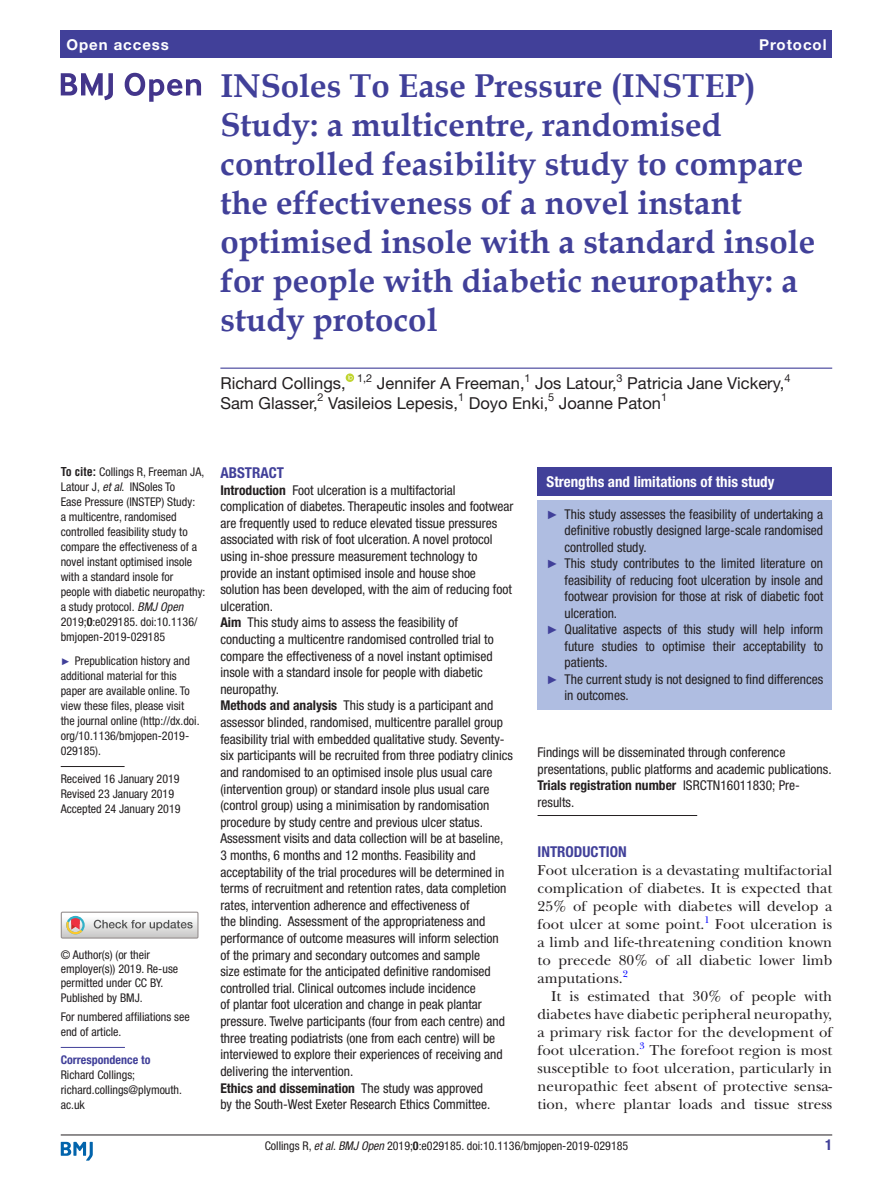
<style>
.page{position:relative;width:893px;height:1191px;background:#fff}
.page>*{position:absolute;margin:0;border:0;box-sizing:border-box;transform-origin:0 0}
.t1{font:700 33px/39px "Book Antiqua";color:#414099}
.t2{font:16.5px "Helvetica Neue LT Std";color:#231f20}
.t3{font:15px/18px "New Baskerville";color:#231f20;text-align:justify}
.t4{font:700 condensed 15px "Helvetica Neue LT Std";color:#fff}
.t5{font:700 condensed 15px "Helvetica Neue LT Std";color:#414099}
.t6{font:700 15px "Helvetica Neue LT Std";letter-spacing:.065em;color:#fff}
.t7{font:condensed 13.5px/16.6px "Helvetica Neue LT Std";color:#231f20}
.t8{font:condensed 12px/15px "Helvetica Neue LT Std";color:#231f20}
.t9{font:700 condensed 12px "Helvetica Neue LT Std";color:#414099}
.t10{font:10.95px "Helvetica Neue LT Std";color:#231f20}
.t11{font:9.9px "New Baskerville";color:#00f}
.s1{font-family:"Helvetica LT Std";font-weight:700}
.s2{font-style:italic}
.s3{font-weight:700}
.s4{font-family:"Arial";font-stretch:normal;font-size:9.75px;color:#414099}
.s5{font-family:"Arial";font-stretch:normal;font-size:12px;color:#414099}
</style>
<div class="page">
<hr style="left:61px;top:1134px;width:771px;height:1px;background:#231f20">
<svg style="left:61px;top:1141px;width:32px;height:19px"></svg>
<div style="left:61px;top:31px;width:771px;height:27px;background:#414099"></div>
<hr style="left:220px;top:367px;width:612px;height:2px;background:#414099">
<svg style="left:346px;top:373px;width:8px;height:9px"></svg>
<hr style="left:61px;top:766px;width:64px;height:1px;background:#231f20">
<hr style="left:61px;top:1047px;width:64px;height:1px;background:#414099">
<svg style="left:61px;top:73px;width:52px;height:27px"></svg>
<svg style="left:125px;top:73px;width:76px;height:29px"></svg>
<div style="left:61px;top:911px;width:138px;height:27px;border:1px solid #969090"></div>
<svg style="left:61px;top:912px;width:137px;height:26px"></svg>
<hr style="left:538px;top:815px;width:159px;height:1px;background:#231f20">
<div style="left:538px;top:467px;width:294px;height:29px;background:#414099"></div>
<div style="left:538px;top:500px;width:294px;height:209px;background:#afbde1"></div>
<p class="t6" style="left:66px;top:35px;width:104px">Open access</p>
<p class="t6" style="left:759px;top:35px;width:69px">Protocol</p>
<p class="t1" style="left:220px;top:66px;width:596px">INSoles To Ease Pressure (INSTEP)<br>Study: a multicentre, randomised controlled feasibility study to compare the effectiveness of a novel instant optimised insole with a standard insole for people with diabetic neuropathy: a study protocol</p>
<p class="t2" style="left:220px;top:374px;width:127px">Richard Collings,</p>
<p class="t10" style="left:357px;top:371px;width:17px">1,2</p>
<p class="t2" style="left:377px;top:374px;width:149px">Jennifer A Freeman,</p>
<p class="t10" style="left:525px;top:371px;width:8px">1</p>
<p class="t2" style="left:535px;top:374px;width:83px">Jos Latour,</p>
<p class="t10" style="left:617px;top:371px;width:8px">3</p>
<p class="t2" style="left:627px;top:374px;width:159px">Patricia Jane Vickery,</p>
<p class="t10" style="left:784px;top:371px;width:8px">4</p>
<p class="t2" style="left:220px;top:393px;width:99px">Sam Glasser,</p>
<p class="t10" style="left:318px;top:391px;width:8px">2</p>
<p class="t2" style="left:328px;top:393px;width:131px">Vasileios Lepesis,</p>
<p class="t10" style="left:458px;top:391px;width:8px">1</p>
<p class="t2" style="left:469px;top:393px;width:81px">Doyo Enki,</p>
<p class="t10" style="left:548px;top:391px;width:8px">5</p>
<p class="t2" style="left:559px;top:393px;width:104px">Joanne Paton</p>
<p class="t10" style="left:661px;top:391px;width:8px">1</p>
<p class="t8" style="left:61px;top:464px;width:146px"><span class="s1">To cite:</span> Collings R, Freeman JA,<br>Latour J, <span class="s2">et al</span>. INSoles To<br>Ease Pressure (INSTEP) Study:<br>a multicentre, randomised controlled feasibility study to compare the effectiveness of a novel instant optimised insole with a standard insole for people with diabetic neuropathy: a study protocol. <span class="s2">BMJ Open<br></span>2019;<span class="s3">0</span>:e029185. doi:10.1136/ bmjopen-2019-029185</p>
<p class="t8" style="left:61px;top:653px;width:140px"><span class="s4">►</span> Prepublication history and additional material for this paper are available online. To view these files, please visit the journal online (http://dx.doi. org/10.1136/bmjopen-2019-<br>029185).</p>
<p class="t8" style="left:61px;top:771px;width:121px">Received 16 January 2019<br>Revised 23 January 2019<br>Accepted 24 January 2019</p>
<p class="t8" style="left:61px;top:947px;width:119px;line-height:14.4px">© Author(s) (or their employer(s)) 2019. Re-use permitted under CC BY.<br>Published by BMJ.</p>
<p class="t8" style="left:61px;top:1009px;width:130px">For numbered affiliations see end of article.</p>
<p class="t9" style="left:61px;top:1052px;width:91px">Correspondence to</p>
<p class="t8" style="left:61px;top:1067px;width:123px">Richard Collings; richard.collings@plymouth. ac.uk</p>
<p class="t5" style="left:220px;top:463px;width:65px">Abstract</p>
<p class="t7" style="left:220px;top:481px;width:295px"><span class="s3">Introduction</span> Foot ulceration is a multifactorial complication of diabetes. Therapeutic insoles and footwear are frequently used to reduce elevated tissue pressures associated with risk of foot ulceration. A novel protocol using in-shoe pressure measurement technology to provide an instant optimised insole and house shoe solution has been developed, with the aim of reducing foot ulceration.<br><span class="s3">Aim</span> This study aims to assess the feasibility of conducting a multicentre randomised controlled trial to compare the effectiveness of a novel instant optimised insole with a standard insole for people with diabetic neuropathy.<br><span class="s3">Methods and analysis</span> This study is a participant and assessor blinded, randomised, multicentre parallel group feasibility trial with embedded qualitative study. Seventy&shy;six participants will be recruited from three podiatry clinics and randomised to an optimised insole plus usual care (intervention group) or standard insole plus usual care (control group) using a minimisation by randomisation procedure by study centre and previous ulcer status.<br>Assessment visits and data collection will be at baseline,<br>3 months, 6 months and 12 months. Feasibility and acceptability of the trial procedures will be determined in terms of recruitment and retention rates, data completion rates, intervention adherence and effectiveness of<br>the blinding. Assessment of the appropriateness and performance of outcome measures will inform selection<br>of the primary and secondary outcomes and sample<br>size estimate for the anticipated definitive randomised controlled trial. Clinical outcomes include incidence<br>of plantar foot ulceration and change in peak plantar pressure. Twelve participants (four from each centre) and three treating podiatrists (one from each centre) will be interviewed to explore their experiences of receiving and delivering the intervention.<br><span class="s3">Ethics and dissemination</span> The study was approved<br>by the South-West Exeter Research Ethics Committee.</p>
<p class="t4" style="left:547px;top:472px;width:229px">Strengths and limitations of this study</p>
<p class="t7" style="left:547px;top:505px;width:278px"><span class="s5">►</span> This study assesses the feasibility of undertaking a</p>
<p class="t7" style="left:565px;top:522px;width:260px">definitive robustly designed large-scale randomised</p>
<p class="t7" style="left:565px;top:538px;width:84px">controlled study.</p>
<p class="t7" style="left:547px;top:555px;width:278px"><span class="s5">►</span> This study contributes to the limited literature on</p>
<p class="t7" style="left:565px;top:571px;width:260px">feasibility of reducing foot ulceration by insole and</p>
<p class="t7" style="left:565px;top:588px;width:260px">footwear provision for those at risk of diabetic foot</p>
<p class="t7" style="left:565px;top:604px;width:54px">ulceration.</p>
<p class="t7" style="left:547px;top:621px;width:278px"><span class="s5">►</span> Qualitative aspects of this study will help inform</p>
<p class="t7" style="left:565px;top:637px;width:260px">future studies to optimise their acceptability to</p>
<p class="t7" style="left:565px;top:654px;width:45px">patients.</p>
<p class="t7" style="left:547px;top:670px;width:278px"><span class="s5">►</span> The current study is not designed to find differences</p>
<p class="t7" style="left:565px;top:687px;width:66px">in outcomes.</p>
<p class="t7" style="left:538px;top:744px;width:295px">Findings will be disseminated through conference presentations, public platforms and academic publications.<br><span class="s3">Trials registration number</span> ISRCTN16011830; Pre&shy;results.</p>
<p class="t5" style="left:538px;top:843px;width:91px">Introduction</p>
<p class="t3" style="left:538px;top:861px;width:296px">Foot ulceration is a devastating multifactorial complication of diabetes. It is expected that 25% of people with diabetes will develop a foot ulcer at some point.</p>
<p class="t11" style="left:704px;top:913px;width:7px">1</p>
<p class="t3" style="left:538px;top:915px;width:296px;text-indent:177px">Foot ulceration is a limb and life-threatening condition known to precede 80% of all diabetic lower limb amputations.</p>
<p class="t11" style="left:623px;top:967px;width:7px">2</p>
<p class="t3" style="left:538px;top:987px;width:296px;text-indent:14px">It is estimated that 30% of people with diabetes have diabetic peripheral neuropathy, a primary risk factor for the development of foot ulceration.<sup>3</sup> The forefoot region is most susceptible to foot ulceration, particularly in neuropathic feet absent of protective sensa&shy;tion, where plantar loads and tissue stress</p>
<p class="t8" style="left:265px;top:1137px;width:365px">Collings R, <span class="s2">et al</span>. <span class="s2">BMJ Open</span> 2019;<span class="s3">0</span>:e029185. doi:10.1136/bmjopen-2019-029185</p>
<p class="t5" style="left:825px;top:1135px;width:9px">1</p>
</div>
